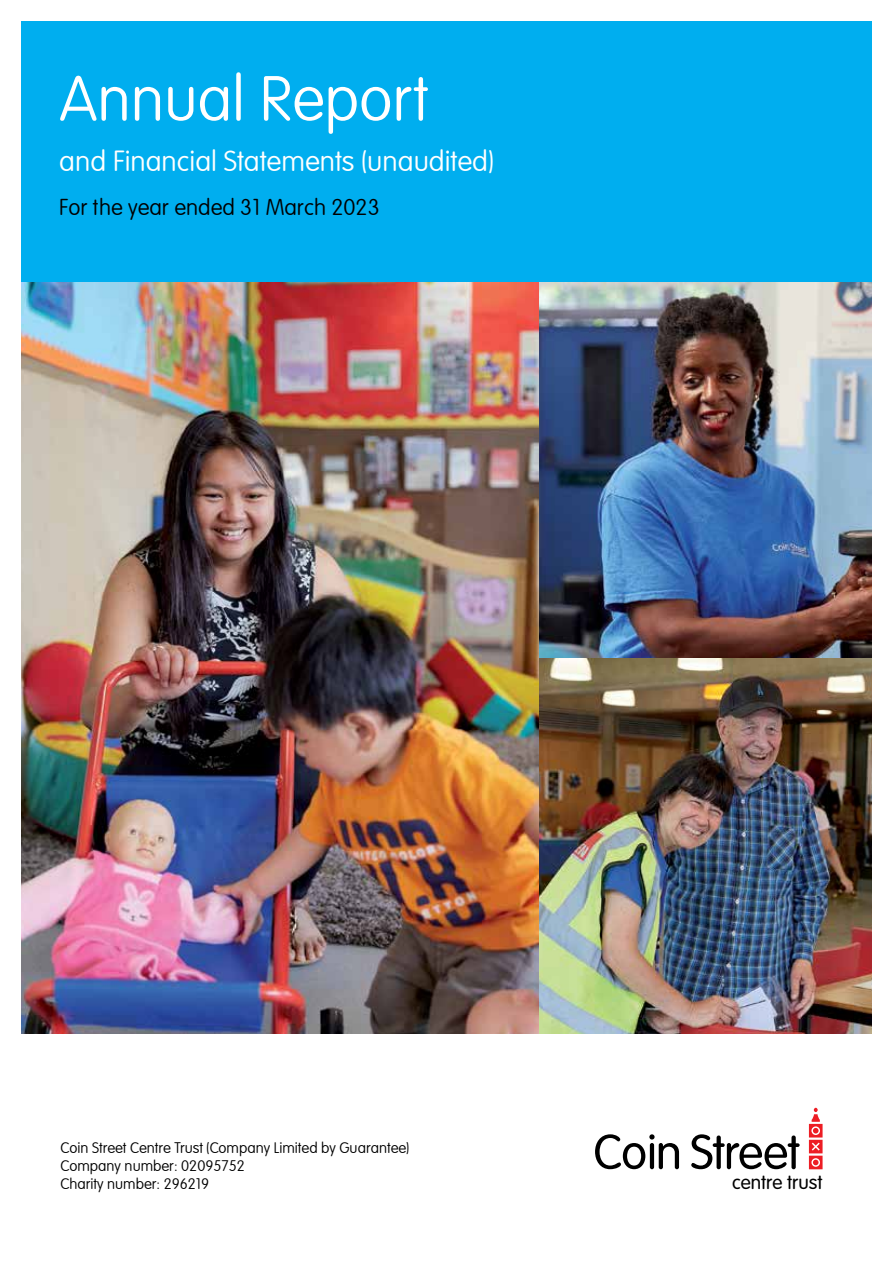
<style>
.page{position:relative;width:893px;height:1263px;background:#fff}
.page>*{position:absolute;margin:0;border:0;box-sizing:border-box;transform-origin:0 0}
.t1{font:300 62.25px "VAG Rounded Next";color:#fff}
.t2{font:300 28.5px "VAG Rounded Next";color:#fff}
.t3{font:300 22.5px "VAG Rounded Next";color:#000}
.t4{font:300 19.35px "VAG Rounded";color:#000}
.t5{font:300 15px/18px "VAG Rounded Next";color:#000}
</style>
<div class="page">
<div style="left:21px;top:21px;width:851px;height:1012px;background:#00aeef"></div>
<img style="left:21px;top:283px;width:518px;height:750px">
<img style="left:539px;top:658px;width:333px;height:375px">
<img style="left:539px;top:283px;width:333px;height:375px">
<svg style="left:595px;top:1134px;width:84px;height:35px"></svg>
<svg style="left:691px;top:1134px;width:109px;height:35px"></svg>
<svg style="left:809px;top:1108px;width:13px;height:61px"></svg>
<h1 class="t1" style="left:59px;top:63px;width:370px">Annual Report</h1>
<h2 class="t2" style="left:59px;top:145px;width:436px">and Financial Statements (unaudited)</h2>
<h3 class="t3" style="left:59px;top:194px;width:322px">For the year ended 31 March 2023</h3>
<p class="t5" style="left:61px;top:1139px;width:350px">Coin Street Centre Trust (Company Limited by Guarantee)<br>Company number: 02095752<br>Charity number: 296219</p>
<p class="t4" style="left:732px;top:1171px;width:92px">centre trust</p>
</div>
